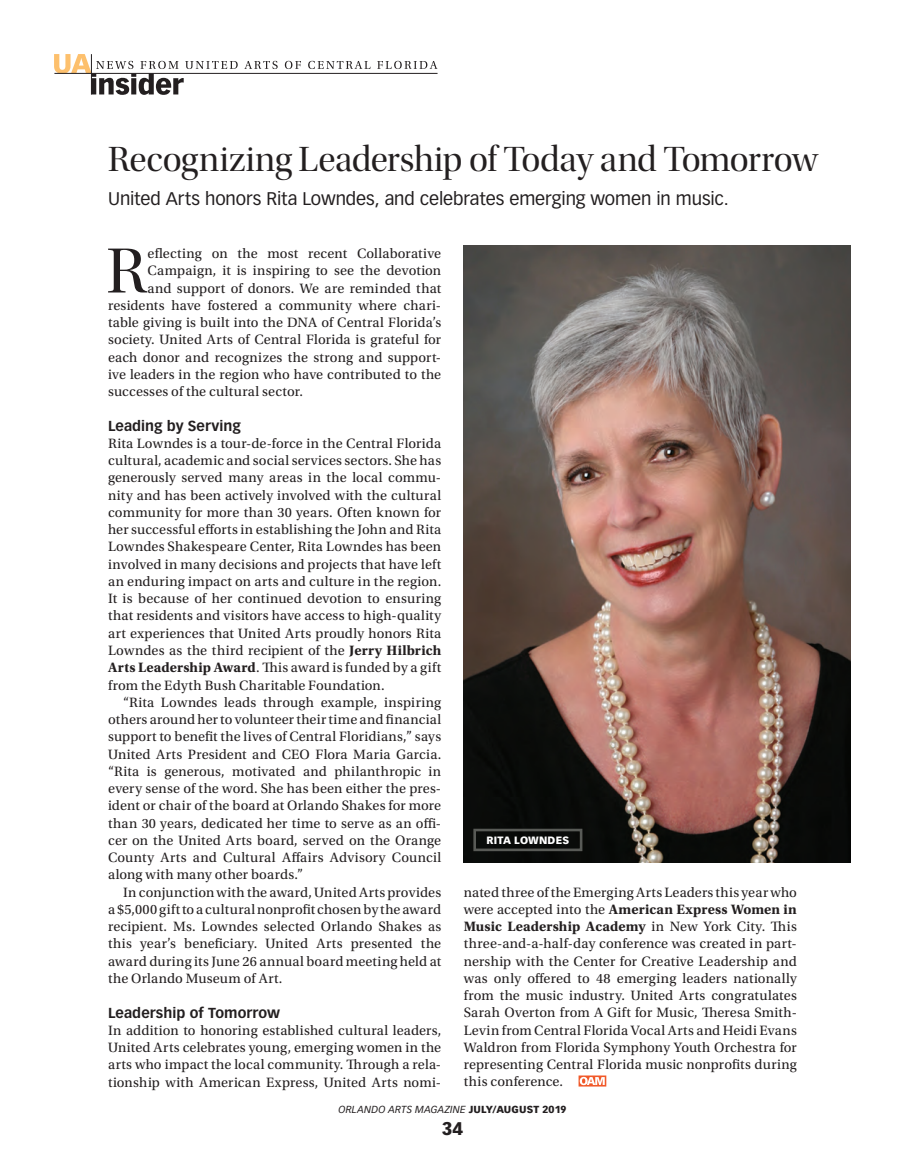
<style>
.page{position:relative;width:905px;height:1175px;background:#fff}
.page>*{position:absolute;margin:0;border:0;box-sizing:border-box;transform-origin:0 0}
.t1{font:66.45px "Utopia Std Disp";color:#231f20}
.t2{font:36.6px "Utopia Std Disp";letter-spacing:-.01em;color:#231f20}
.t3{font:18px "Vectora LT Std";letter-spacing:-.005em;color:#231f20}
.t4{font:900 18px "Vectora LT Std";color:#231f20}
.t5{font:14.25px/17.2px "Utopia Std";letter-spacing:.01em;color:#231f20;text-align:justify}
.t6{font:700 14.25px "Vectora LT Std";letter-spacing:.005em;color:#231f20}
.t7{font:900 10.5px "Vectora LT Std";letter-spacing:.015em;color:#fff}
.t8{font:italic 10.05px "Vectora LT Std";letter-spacing:.02em;color:#231f20}
.s1{font-weight:700}
.s2{font-weight:900;font-style:normal}
</style>
<div class="page">
<svg style="left:54px;top:54px;width:383px;height:41px"></svg>
<hr style="left:91px;top:54px;width:1px;height:40px;background:#231f20">
<hr style="left:54px;top:73px;width:383px;height:1px;background:#231f20">
<svg style="left:578px;top:1075px;width:28px;height:11px"></svg>
<img style="left:464px;top:245px;width:387px;height:617px">
<svg style="left:472px;top:827px;width:111px;height:25px;background:#1b1d1a"></svg>
<h2 class="t2" style="left:108px;top:139px;width:711px">Recognizing Leadership of Today and Tomorrow</h2>
<p class="t3" style="left:108px;top:188px;width:622px">United Arts honors Rita Lowndes, and celebrates emerging women in music.</p>
<h1 class="t1" style="left:107px;top:236px;width:41px">R</h1>
<p class="t5" style="left:148px;top:245px;width:295px">eflecting on the most recent Collaborative</p>
<p class="t5" style="left:148px;top:262px;width:295px">Campaign, it is inspiring to see the devotion</p>
<p class="t5" style="left:148px;top:279px;width:295px">and support of donors. We are reminded that</p>
<p class="t5" style="left:108px;top:297px;width:334px">residents have fostered a community where chari-</p>
<p class="t5" style="left:108px;top:314px;width:335px">table giving is built into the DNA of Central Florida’s</p>
<p class="t5" style="left:108px;top:331px;width:334px">society. United Arts of Central Florida is grateful for</p>
<p class="t5" style="left:108px;top:348px;width:334px">each donor and recognizes the strong and support-</p>
<p class="t5" style="left:108px;top:366px;width:335px">ive leaders in the region who have contributed to the</p>
<p class="t5" style="left:108px;top:383px;width:197px">successes of the cultural sector.</p>
<p class="t6" style="left:108px;top:417px;width:134px">Leading by Serving</p>
<p class="t5" style="left:108px;top:435px;width:335px">Rita Lowndes is a tour-de-force in the Central Florida cultural, academic and social services sectors. She has generously served many areas in the local commu&shy;nity and has been actively involved with the cultural community for more than 30 years. Often known for her successful efforts in establishing the John and Rita Lowndes Shakespeare Center, Rita Lowndes has been involved in many decisions and projects that have left an enduring impact on arts and culture in the region.<br>It is because of her continued devotion to ensuring that residents and visitors have access to high-quality art experiences that United Arts proudly honors Rita Lowndes as the third recipient of the <span class="s1">Jerry Hilbrich Arts Leadership Award</span>. This award is funded by a gift from the Edyth Bush Charitable Foundation.</p>
<p class="t5" style="left:108px;top:694px;width:335px;text-indent:15px">“Rita Lowndes leads through example, inspiring others around her to volunteer their time and financial support to benefit the lives of Central Floridians,” says United Arts President and CEO Flora Maria Garcia. “Rita is generous, motivated and philanthropic in every sense of the word. She has been either the pres&shy;ident or chair of the board at Orlando Shakes for more than 30 years, dedicated her time to serve as an offi&shy;cer on the United Arts board, served on the Orange County Arts and Cultural Affairs Advisory Council along with many other boards.”</p>
<p class="t5" style="left:108px;top:883px;width:335px;text-indent:15px">In conjunction with the award, United Arts provides a $5,000 gift to a cultural nonprofit chosen by the award recipient. Ms. Lowndes selected Orlando Shakes as this year’s beneficiary. United Arts presented the award during its June 26 annual board meeting held at the Orlando Museum of Art.</p>
<p class="t6" style="left:108px;top:1003px;width:173px">Leadership of Tomorrow</p>
<p class="t5" style="left:108px;top:1021px;width:335px">In addition to honoring established cultural leaders, United Arts celebrates young, emerging women in the arts who impact the local community. Through a rela&shy;tionship with American Express, United Arts nomi-</p>
<p class="t7" style="left:486px;top:833px;width:84px">RITA LOWNDES</p>
<p class="t5" style="left:464px;top:883px;width:335px">nated three of the Emerging Arts Leaders this year who were accepted into the <span class="s1">American Express Women in Music Leadership Academy</span> in New York City. This three-and-a-half-day conference was created in part&shy;nership with the Center for Creative Leadership and was only offered to 48 emerging leaders nationally from the music industry. United Arts congratulates Sarah Overton from A Gift for Music, Theresa Smith-Levin from Central Florida Vocal Arts and Heidi Evans Waldron from Florida Symphony Youth Orchestra for representing Central Florida music nonprofits during this conference.</p>
<p class="t8" style="left:338px;top:1104px;width:229px">ORLANDO ARTS MAGAZINE <span class="s2">JULY/AUGUST 2019</span></p>
<p class="t4" style="left:442px;top:1117px;width:23px">34</p>
</div>
